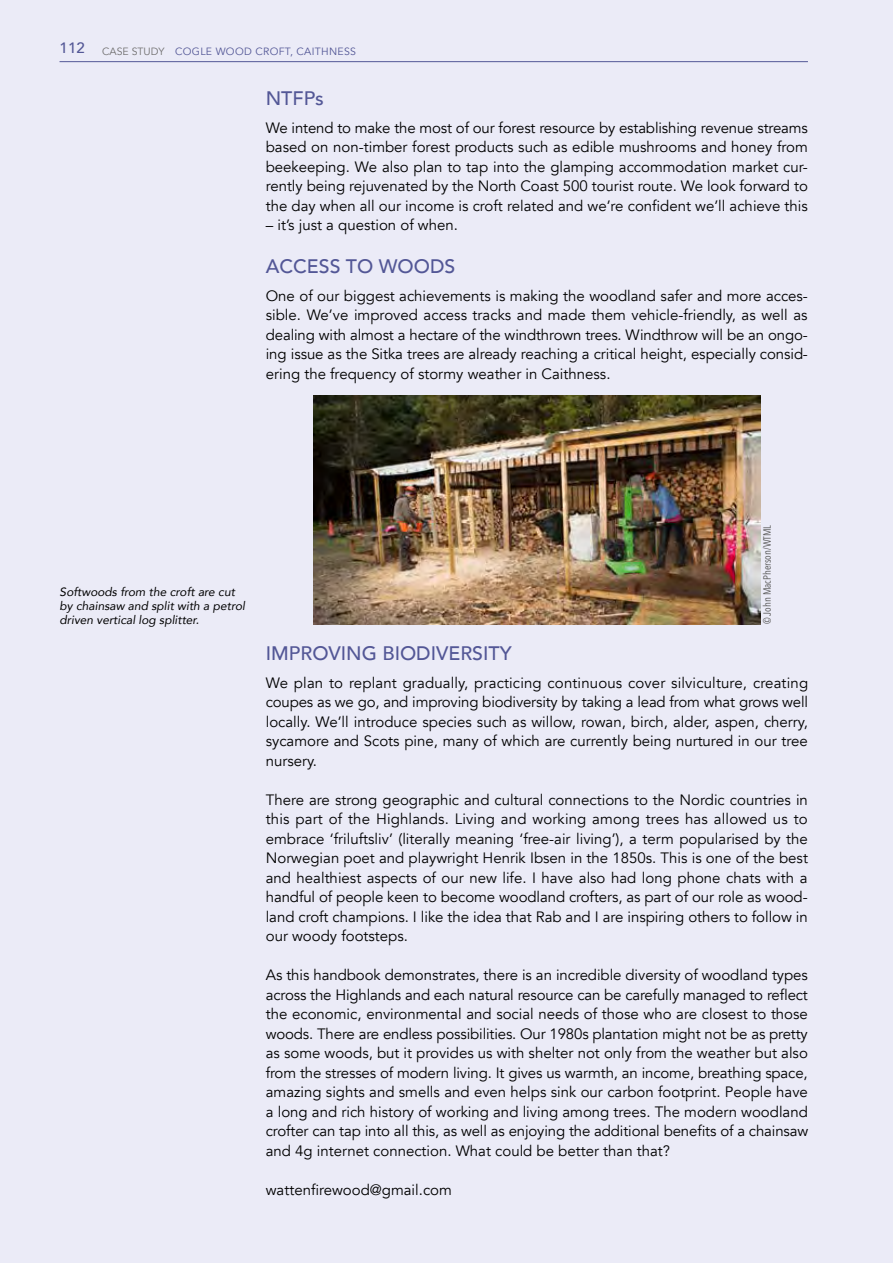
<style>
.page{position:relative;width:893px;height:1263px;background:#ebebf7}
.page>*{position:absolute;margin:0;border:0;box-sizing:border-box;transform-origin:0 0}
.CS_Paragraphp_head_C{font:500 19.5px "Avenir";color:#535796}
.t1{font:15px/19.5px "Avenir";color:#000;text-align:justify}
.t2{font:500 15px "Avenir";color:#535796}
.t3{font:italic 12px/14.4px "Avenir";color:#000}
.main_body_text{font:10.5px "Avenir";letter-spacing:.03em;color:#535796}
.Photo_credit{font:10.5px "Avenir Next Condensed";color:#575756}
.s1{color:#706f6f}
</style>
<div class="page">
<hr style="left:60px;top:61px;width:748px;height:1px;background:#535796">
<img style="left:314px;top:395px;width:446px;height:229px">
<p class="t2" style="left:60px;top:35px;width:27px">112</p>
<p class="main_body_text" style="left:102px;top:46px;width:255px"><span class="s1">CASE STUDY</span> COGLE WOOD CROFT, CAITHNESS</p>
<p class="CS_Paragraphp_head_C" style="left:266px;top:81px;width:60px">NTFPs</p>
<p class="t1" style="left:266px;top:118px;width:544px">We intend to make the most of our forest resource by establishing revenue streams based on non-timber forest products such as edible mushrooms and honey from beekeeping. We also plan to tap into the glamping accommodation market cur&shy;rently being rejuvenated by the North Coast 500 tourist route. We look forward to the day when all our income is croft related and we’re confident we’ll achieve this</p>
<p class="t1" style="left:266px;top:215px;width:194px">– it’s just a question of when.</p>
<p class="CS_Paragraphp_head_C" style="left:266px;top:249px;width:191px">ACCESS TO WOODS</p>
<p class="t1" style="left:266px;top:286px;width:544px">One of our biggest achievements is making the woodland safer and more acces&shy;sible. We’ve improved access tracks and made them vehicle-friendly, as well as dealing with almost a hectare of the windthrown trees. Windthrow will be an ongo&shy;ing issue as the Sitka trees are already reaching a critical height, especially consid&shy;ering the frequency of stormy weather in Caithness.</p>
<p class="t3" style="left:60px;top:584px;width:187px">Softwoods from the croft are cut by chainsaw and split with a petrol driven vertical log splitter.</p>
<p class="Photo_credit" style="left:758px;top:624px;width:101px;rotate:-90deg">© John MacPherson/WTML</p>
<p class="CS_Paragraphp_head_C" style="left:266px;top:636px;width:247px">IMPROVING BIODIVERSITY</p>
<p class="t1" style="left:266px;top:673px;width:544px">We plan to replant gradually, practicing continuous cover silviculture, creating coupes as we go, and improving biodiversity by taking a lead from what grows well locally. We’ll introduce species such as willow, rowan, birch, alder, aspen, cherry, sycamore and Scots pine, many of which are currently being nurtured in our tree nursery.</p>
<p class="t1" style="left:266px;top:790px;width:544px">There are strong geographic and cultural connections to the Nordic countries in this part of the Highlands. Living and working among trees has allowed us to embrace ‘friluftsliv’ (literally meaning ‘free-air living’), a term popularised by the Norwegian poet and playwright Henrik Ibsen in the 1850s. This is one of the best and healthiest aspects of our new life. I have also had long phone chats with a handful of people keen to become woodland crofters, as part of our role as wood&shy;land croft champions. I like the idea that Rab and I are inspiring others to follow in our woody footsteps.</p>
<p class="t1" style="left:266px;top:966px;width:544px">As this handbook demonstrates, there is an incredible diversity of woodland types across the Highlands and each natural resource can be carefully managed to reflect the economic, environmental and social needs of those who are closest to those woods. There are endless possibilities. Our 1980s plantation might not be as pretty as some woods, but it provides us with shelter not only from the weather but also from the stresses of modern living. It gives us warmth, an income, breathing space, amazing sights and smells and even helps sink our carbon footprint. People have a long and rich history of working and living among trees. The modern woodland crofter can tap into all this, as well as enjoying the additional benefits of a chainsaw and 4g internet connection. What could be better than that?</p>
<p class="t1" style="left:266px;top:1180px;width:188px">wattenfirewood@gmail.com</p>
</div>
